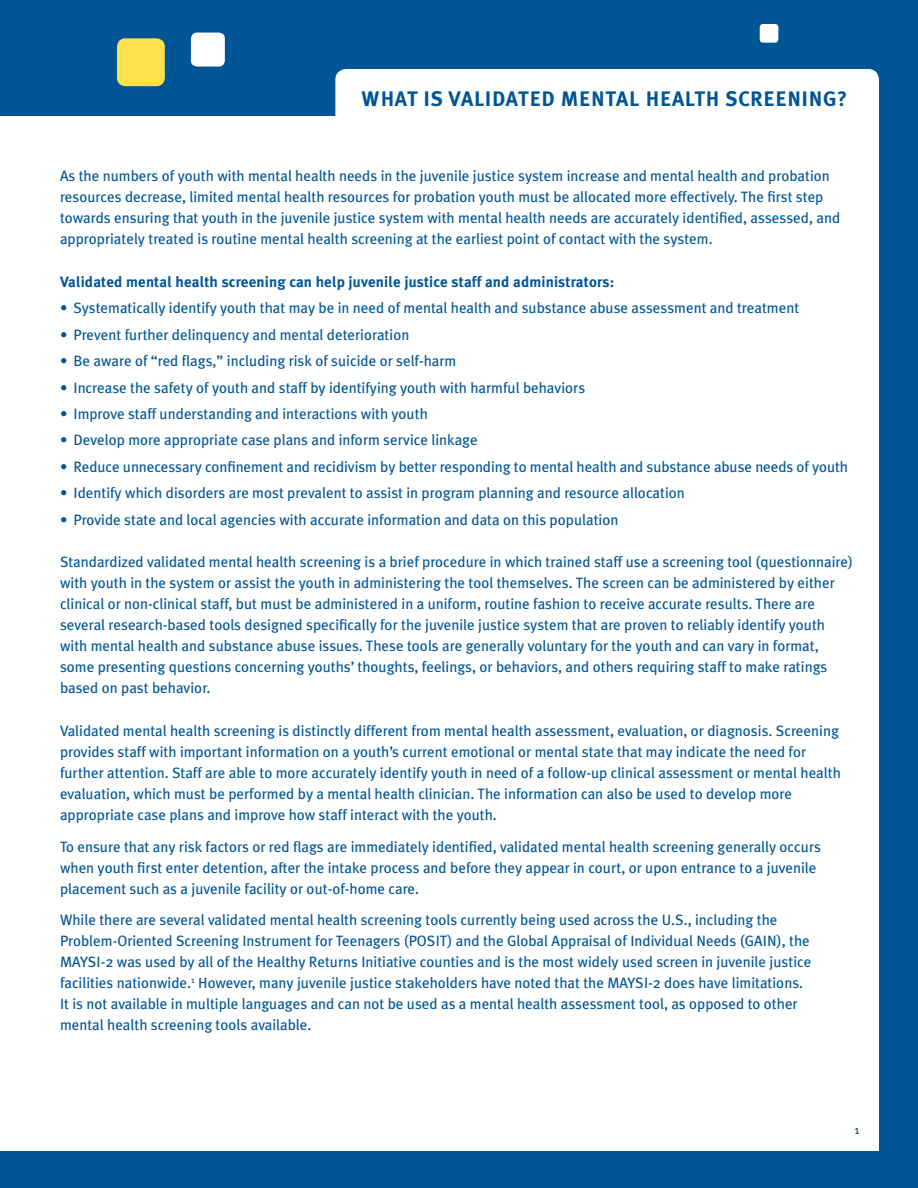
<style>
.page{position:relative;width:918px;height:1188px;background:#005596}
.page>*{position:absolute;margin:0;border:0;box-sizing:border-box;transform-origin:0 0}
.t1{font:21px "Meta Plus Bold Caps";letter-spacing:.03em;color:#005596}
.t2{font:15px/21px "Meta Plus";color:#005596}
.t3{font:700 15px "Meta Plus";letter-spacing:.01em;color:#005596}
.t4{font:12px "Meta Plus";color:#005596}
</style>
<div class="page">
<div style="left:0;top:116px;width:879px;height:1034px;background:#fff"></div>
<div style="left:335px;top:69px;width:544px;height:47px;background:#fff"></div>
<div style="left:191px;top:33px;width:34px;height:34px;background:#fff;border-radius:6px"></div>
<div style="left:117px;top:38px;width:48px;height:48px;background:#ffe14f;border-radius:8px"></div>
<div style="left:760px;top:24px;width:18px;height:19px;background:#fff;border-radius:3px"></div>
<h1 class="t1" style="left:362px;top:87px;width:487px">WHAT IS VALIDATED MENTAL HEALTH SCREENING?</h1>
<p class="t2" style="left:60px;top:165px;width:782px">As the numbers of youth with mental health needs in the juvenile justice system increase and mental health and probation resources decrease, limited mental health resources for probation youth must be allocated more effectively. The first step towards ensuring that youth in the juvenile justice system with mental health needs are accurately identified, assessed, and appropriately treated is routine mental health screening at the earliest point of contact with the system.</p>
<p class="t3" style="left:60px;top:273px;width:556px">Validated mental health screening can help juvenile justice staff and administrators:</p>
<p class="t2" style="left:60px;top:297px;width:741px">• Systematically identify youth that may be in need of mental health and substance abuse assessment and treatment</p>
<p class="t2" style="left:60px;top:324px;width:351px">• Prevent further delinquency and mental deterioration</p>
<p class="t2" style="left:60px;top:350px;width:398px">• Be aware of “red flags,” including risk of suicide or self-harm</p>
<p class="t2" style="left:60px;top:377px;width:527px">• Increase the safety of youth and staff by identifying youth with harmful behaviors</p>
<p class="t2" style="left:60px;top:403px;width:369px">• Improve staff understanding and interactions with youth</p>
<p class="t2" style="left:60px;top:429px;width:419px">• Develop more appropriate case plans and inform service linkage</p>
<p class="t2" style="left:60px;top:456px;width:790px">• Reduce unnecessary confinement and recidivism by better responding to mental health and substance abuse needs of youth</p>
<p class="t2" style="left:60px;top:482px;width:626px">• Identify which disorders are most prevalent to assist in program planning and resource allocation</p>
<p class="t2" style="left:60px;top:509px;width:560px">• Provide state and local agencies with accurate information and data on this population</p>
<p class="t2" style="left:60px;top:551px;width:794px">Standardized validated mental health screening is a brief procedure in which trained staff use a screening tool (questionnaire) with youth in the system or assist the youth in administering the tool themselves. The screen can be administered by either clinical or non-clinical staff, but must be administered in a uniform, routine fashion to receive accurate results. There are several research-based tools designed specifically for the juvenile justice system that are proven to reliably identify youth with mental health and substance abuse issues. These tools are generally voluntary for the youth and can vary in format, some presenting questions concerning youths’ thoughts, feelings, or behaviors, and others requiring staff to make ratings based on past behavior.</p>
<p class="t2" style="left:60px;top:720px;width:782px">Validated mental health screening is distinctly different from mental health assessment, evaluation, or diagnosis. Screening provides staff with important information on a youth’s current emotional or mental state that may indicate the need for further attention. Staff are able to more accurately identify youth in need of a follow-up clinical assessment or mental health evaluation, which must be performed by a mental health clinician. The information can also be used to develop more appropriate case plans and improve how staff interact with the youth.</p>
<p class="t2" style="left:60px;top:836px;width:762px">To ensure that any risk factors or red flags are immediately identified, validated mental health screening generally occurs when youth first enter detention, after the intake process and before they appear in court, or upon entrance to a juvenile placement such as a juvenile facility or out-of-home care.</p>
<p class="t2" style="left:60px;top:909px;width:753px">While there are several validated mental health screening tools currently being used across the U.S., including the Problem-Oriented Screening Instrument for Teenagers (POSIT) and the Global Appraisal of Individual Needs (GAIN), the MAYSI-2 was used by all of the Healthy Returns Initiative counties and is the most widely used screen in juvenile justice facilities nationwide.<sup>1</sup> However, many juvenile justice stakeholders have noted that the MAYSI-2 does have limitations.<br>It is not available in multiple languages and can not be used as a mental health assessment tool, as opposed to other mental health screening tools available.</p>
<p class="t4" style="left:855px;top:1123px;width:6px">1</p>
</div>
